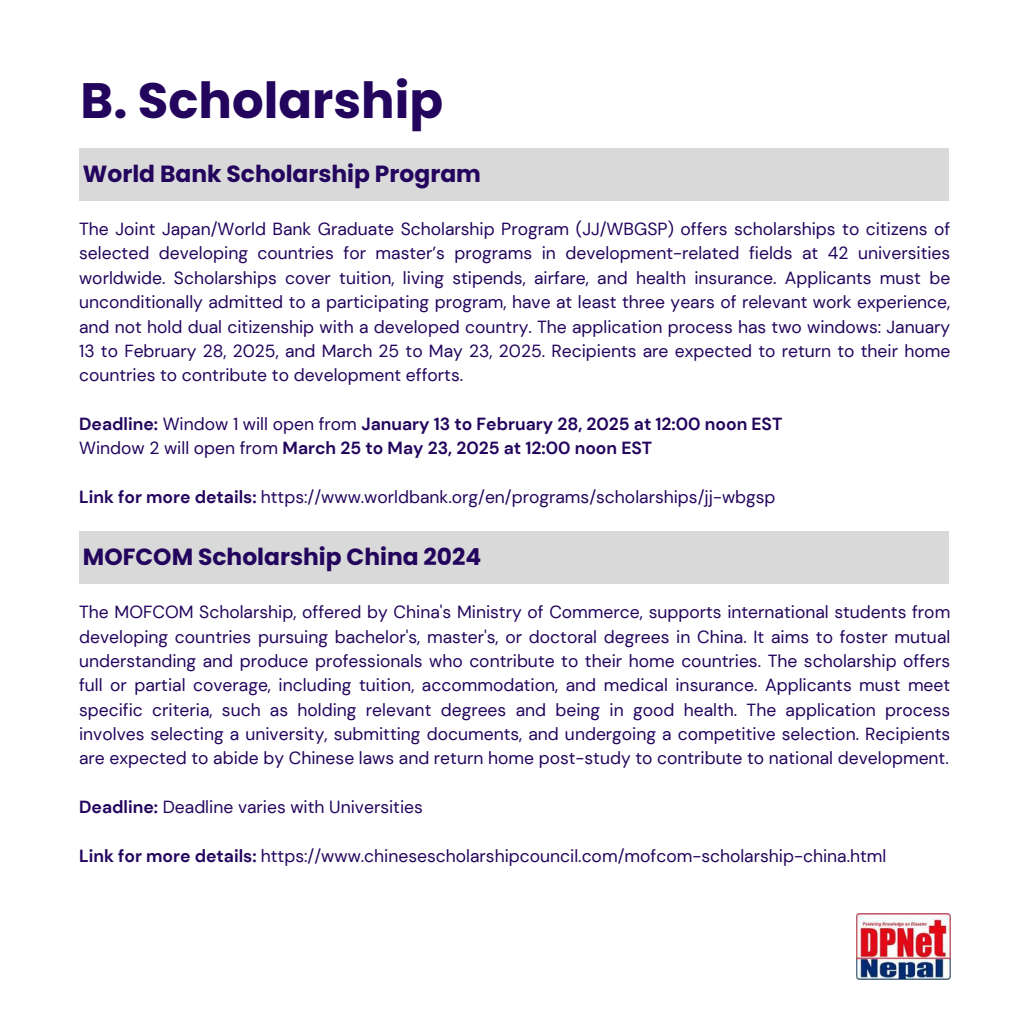
<style>
.page{position:relative;width:1013px;height:1013px;background:#fff}
.page>*{position:absolute;margin:0;border:0;box-sizing:border-box;transform-origin:0 0}
.t1{font:700 49.75px "Poppins";color:#23055d}
.t2{font:700 23.38px "Poppins";color:#23055d}
.t3{font:17.5px/24.4px "DM Sans";color:#23055d;text-align:justify}
.t4{font:700 17.5px/24.4px "DM Sans";color:#23055d}
.s1{font-weight:400}
.s2{font-weight:700}
</style>
<div class="page">
<img style="left:856px;top:913px;width:94px;height:66px">
<div style="left:79px;top:149px;width:869px;height:52px;background:#d9d9d9"></div>
<div style="left:79px;top:531px;width:869px;height:52px;background:#d9d9d9"></div>
<h1 class="t1" style="left:81px;top:66px;width:364px">B. Scholarship</h1>
<h2 class="t2" style="left:83px;top:158px;width:399px">World Bank Scholarship Program</h2>
<p class="t3" style="left:79px;top:217px;width:872px">The Joint Japan/World Bank Graduate Scholarship Program (JJ/WBGSP) offers scholarships to citizens of selected developing countries for master’s programs in development-related fields at 42 universities worldwide. Scholarships cover tuition, living stipends, airfare, and health insurance. Applicants must be unconditionally admitted to a participating program, have at least three years of relevant work experience, and not hold dual citizenship with a developed country. The application process has two windows: January 13 to February 28, 2025, and March 25 to May 23, 2025. Recipients are expected to return to their home countries to contribute to development efforts.</p>
<p class="t4" style="left:79px;top:412px;width:704px">Deadline: <span class="s1">Window 1 will open from</span> January 13 to February 28, 2025 at 12:00 noon EST<br><span class="s1">Window 2 will open from</span> March 25 to May 23, 2025 at 12:00 noon EST</p>
<p class="t3" style="left:79px;top:485px;width:698px"><span class="s2">Link for more details:</span> https://www.worldbank.org/en/programs/scholarships/jj-wbgsp</p>
<h2 class="t2" style="left:83px;top:540px;width:400px">MOFCOM Scholarship China 2024</h2>
<p class="t3" style="left:79px;top:600px;width:872px">The MOFCOM Scholarship, offered by China's Ministry of Commerce, supports international students from developing countries pursuing bachelor's, master's, or doctoral degrees in China. It aims to foster mutual understanding and produce professionals who contribute to their home countries. The scholarship offers full or partial coverage, including tuition, accommodation, and medical insurance. Applicants must meet specific criteria, such as holding relevant degrees and being in good health. The application process involves selecting a university, submitting documents, and undergoing a competitive selection. Recipients are expected to abide by Chinese laws and return home post-study to contribute to national development.</p>
<p class="t3" style="left:79px;top:795px;width:345px"><span class="s2">Deadline:</span> Deadline varies with Universities</p>
<p class="t3" style="left:79px;top:843px;width:808px"><span class="s2">Link for more details:</span> https://www.chinesescholarshipcouncil.com/mofcom-scholarship-china.html</p>
</div>
